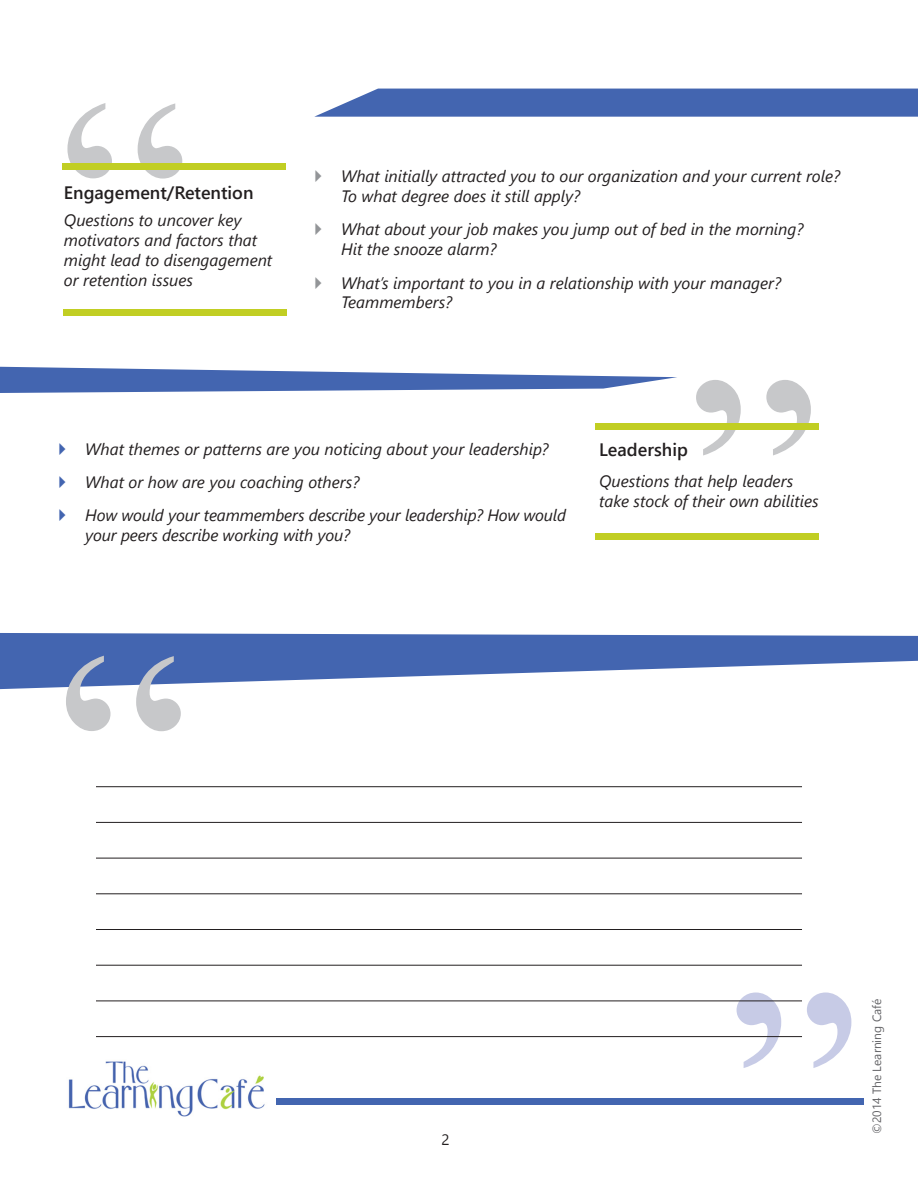
<style>
.page{position:relative;width:918px;height:1188px;background:#fff}
.page>*{position:absolute;margin:0;border:0;box-sizing:border-box;transform-origin:0 0}
.t1{font:300px "Times New Roman";color:#c7c8ca}
.t2{font:300px "Times New Roman";color:#c7cbe6}
.t3{font:600 18px "Segoe UI";color:#231f20}
.t4{font:italic 16.5px/19.8px "Segoe UI";color:#231f20}
.t5{font:15px "Segoe UI";color:#231f20}
.t6{font:12px "Segoe UI";color:#636366}
</style>
<div class="page">
<hr style="left:96px;top:786px;width:706px;height:1px;background:#231f20">
<hr style="left:96px;top:822px;width:706px;height:1px;background:#231f20">
<hr style="left:96px;top:858px;width:706px;height:1px;background:#231f20">
<hr style="left:96px;top:894px;width:706px;height:1px;background:#231f20">
<hr style="left:96px;top:929px;width:706px;height:1px;background:#231f20">
<hr style="left:96px;top:965px;width:706px;height:1px;background:#231f20">
<hr style="left:96px;top:1001px;width:706px;height:1px;background:#231f20">
<hr style="left:96px;top:1036px;width:706px;height:1px;background:#231f20">
<svg style="left:0;top:633px;width:918px;height:56px;fill:#4365b0"></svg>
<svg style="left:314px;top:89px;width:604px;height:28px;background:#4f6fb5"></svg>
<div style="left:62px;top:163px;width:223px;height:7px;background:#c1ce23"></div>
<div style="left:64px;top:309px;width:223px;height:6px;background:#c1ce23"></div>
<svg style="left:0;top:367px;width:677px;height:26px"></svg>
<div style="left:595px;top:424px;width:223px;height:6px;background:#c1ce23"></div>
<div style="left:595px;top:533px;width:223px;height:7px;background:#c1ce23"></div>
<img style="left:68px;top:1061px;width:197px;height:56px">
<div style="left:277px;top:1099px;width:587px;height:6px;background:#4365b0"></div>
<p class="t1" style="left:58px;top:-6px;width:135px">“</p>
<p class="t3" style="left:64px;top:179px;width:191px">Engagement/Retention</p>
<p class="t4" style="left:64px;top:210px;width:210px">Questions to uncover key motivators and factors that might lead to disengagement or retention issues</p>
<p class="t4" style="left:341px;top:166px;width:501px">What initially attracted you to our organization and your current role?<br>To what degree does it still apply?</p>
<p class="t4" style="left:341px;top:219px;width:464px">What about your job makes you jump out of bed in the morning?<br>Hit the snooze alarm?</p>
<p class="t4" style="left:341px;top:272px;width:442px">What’s important to you in a relationship with your manager?<br>Teammembers?</p>
<p class="t4" style="left:85px;top:438px;width:465px">What themes or patterns are you noticing about your leadership?</p>
<p class="t4" style="left:85px;top:472px;width:276px">What or how are you coaching others?</p>
<p class="t4" style="left:85px;top:505px;width:482px">How would your teammembers describe your leadership? How would your peers describe working with you?</p>
<p class="t1" style="left:686px;top:271px;width:135px">”</p>
<p class="t3" style="left:599px;top:436px;width:90px">Leadership</p>
<p class="t4" style="left:599px;top:471px;width:221px">Questions that help leaders take stock of their own abilities</p>
<p class="t1" style="left:56px;top:547px;width:135px">“</p>
<p class="t5" style="left:442px;top:1128px;width:10px">2</p>
<p class="t2" style="left:727px;top:884px;width:135px">”</p>
<p class="t6" style="left:868px;top:1134px;width:137px;rotate:-90deg">©2014 The Learning Café</p>
</div>
